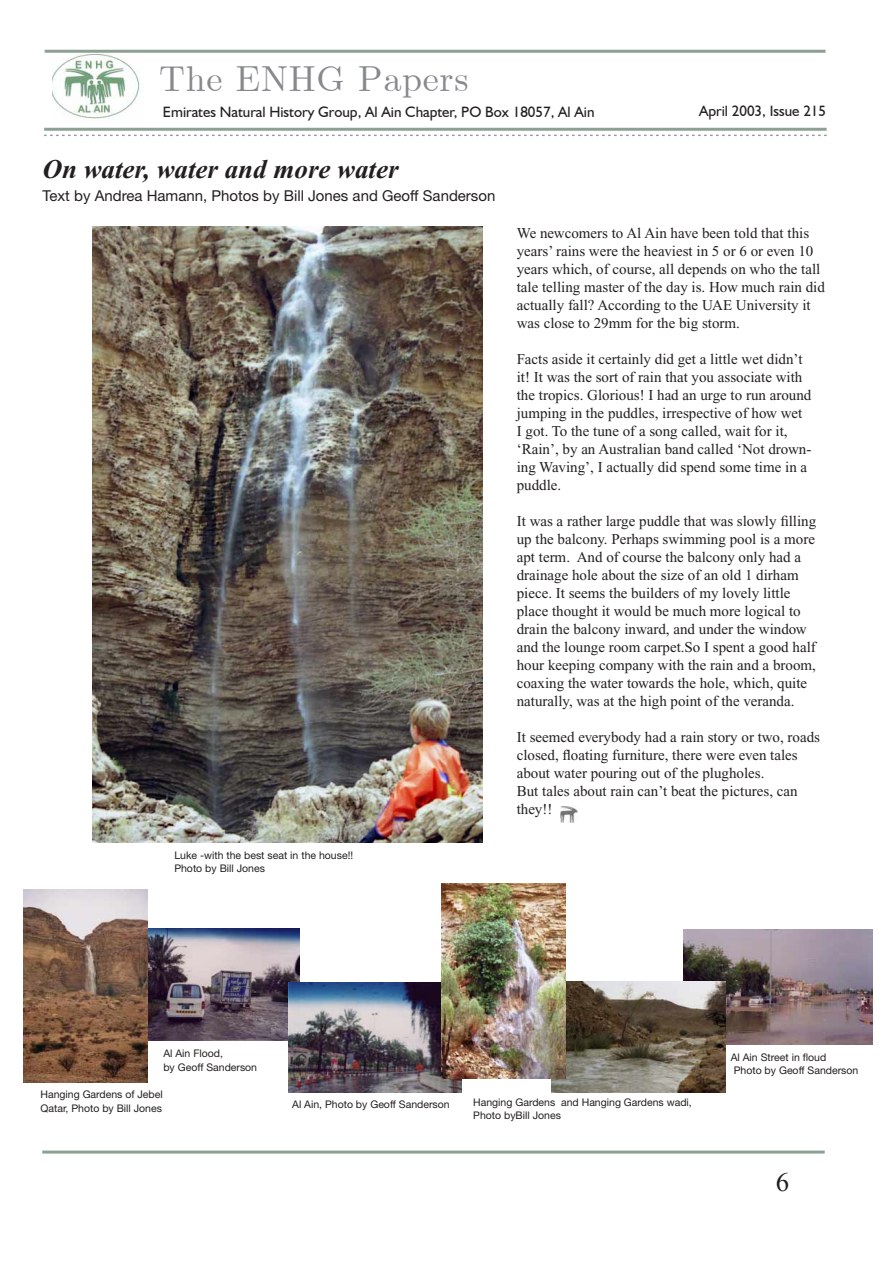
<style>
.page{position:relative;width:893px;height:1263px;background:#fff}
.page>*{position:absolute;margin:0;border:0;box-sizing:border-box;transform-origin:0 0}
.t1{font:36px "Euclid";letter-spacing:.02em;color:#87898c}
.t2{font:italic 700 27px "Times New Roman";color:#231f20}
.t3{font:27px "Times New Roman";color:#231f20}
.t4{font:15px/18px "Times New Roman";color:#231f20}
.t5{font:15px "Humanist 521 BT";color:#231f20}
.t6{font:15px "Helvetica Neue";color:#231f20}
.t7{font:10.5px/13.5px "Helvetica Neue";color:#231f20}
</style>
<div class="page">
<svg style="left:45px;top:135px;width:782px;height:1px"></svg>
<hr style="left:45px;top:50px;width:780px;height:3px;background:#8da094">
<hr style="left:44px;top:128px;width:783px;height:3px;background:#8da094">
<img style="left:53px;top:54px;width:88px;height:66px">
<hr style="left:42px;top:1150px;width:783px;height:3px;background:#8da094">
<img style="left:147px;top:928px;width:152px;height:113px">
<img style="left:683px;top:930px;width:190px;height:114px">
<img style="left:289px;top:982px;width:172px;height:111px">
<img style="left:24px;top:890px;width:123px;height:192px">
<img style="left:551px;top:981px;width:175px;height:112px">
<img style="left:93px;top:227px;width:390px;height:615px">
<img style="left:442px;top:883px;width:124px;height:195px">
<img style="left:561px;top:807px;width:17px;height:16px">
<p class="t1" style="left:159px;top:57px;width:311px">The ENHG Papers</p>
<p class="t5" style="left:163px;top:102px;width:433px">Emirates Natural History Group, Al Ain Chapter, PO Box 18057, Al Ain</p>
<p class="t5" style="left:699px;top:102px;width:129px">April 2003, Issue 215</p>
<p class="t2" style="left:43px;top:153px;width:357px">On water, water and more water</p>
<p class="t6" style="left:43px;top:187px;width:454px">Text by Andrea Hamann, Photos by Bill Jones and Geoff Sanderson</p>
<p class="t7" style="left:174px;top:848px;width:180px">Luke -with the best seat in the house!!<br>Photo by Bill Jones</p>
<p class="t4" style="left:517px;top:223px;width:310px">We newcomers to Al Ain have been told that this years’ rains were the heaviest in 5 or 6 or even 10 years which, of course, all depends on who the tall tale telling master of the day is. How much rain did actually fall? According to the UAE University it was close to 29mm for the big storm.</p>
<p class="t4" style="left:517px;top:349px;width:296px">Facts aside it certainly did get a little wet didn’t it! It was the sort of rain that you associate with the tropics. Glorious! I had an urge to run around jumping in the puddles, irrespective of how wet<br>I got. To the tune of a song called, wait for it, ‘Rain’, by an Australian band called ‘Not drown&shy;ing Waving’, I actually did spend some time in a puddle.</p>
<p class="t4" style="left:517px;top:511px;width:301px">It was a rather large puddle that was slowly filling up the balcony. Perhaps swimming pool is a more apt term. And of course the balcony only had a drainage hole about the size of an old 1 dirham piece. It seems the builders of my lovely little place thought it would be much more logical to drain the balcony inward, and under the window and the lounge room carpet.So I spent a good half hour keeping company with the rain and a broom, coaxing the water towards the hole, which, quite naturally, was at the high point of the veranda.</p>
<p class="t4" style="left:517px;top:727px;width:305px">It seemed everybody had a rain story or two, roads closed, floating furniture, there were even tales about water pouring out of the plugholes.<br>But tales about rain can’t beat the pictures, can they!!</p>
<p class="t7" style="left:163px;top:1047px;width:95px">Al Ain Flood,<br>by Geoff Sanderson</p>
<p class="t7" style="left:731px;top:1050px;width:129px">Al Ain Street in floud<br>Photo by Geoff Sanderson</p>
<p class="t7" style="left:40px;top:1088px;width:124px">Hanging Gardens of Jebel<br>Qatar, Photo by Bill Jones</p>
<p class="t7" style="left:292px;top:1098px;width:159px">Al Ain, Photo by Geoff Sanderson</p>
<p class="t7" style="left:473px;top:1095px;width:220px">Hanging Gardens and Hanging Gardens wadi,<br>Photo byBill Jones</p>
<p class="t3" style="left:776px;top:1166px;width:15px">6</p>
</div>
